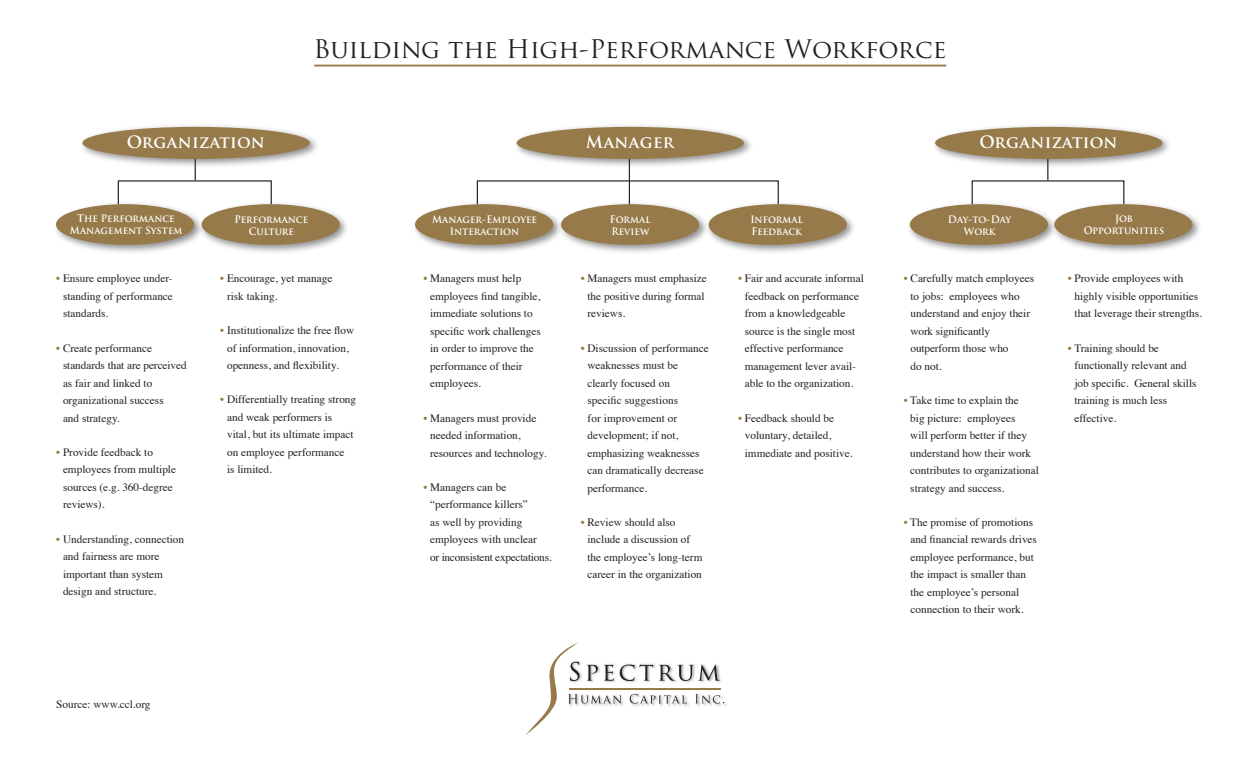
<style>
.page{position:relative;width:1260px;height:765px;background:#fff}
.page>*{position:absolute;margin:0;border:0;box-sizing:border-box;transform-origin:0 0}
.t1{font:25px "Trajan Pro";color:#231f20}
.t2{font:700 16.62px "Trajan Pro";letter-spacing:.02em;color:#fff}
.body{font:11.25px/17.5px "Times";color:#231f20}
.t3{font:700 10.12px/12.1px "Trajan Pro";color:#fff;text-align:center;scale:.96 1}
.s1{color:#967a49}
</style>
<div class="page">
<hr style="left:314px;top:65px;width:632px;height:2px;background:#967a49">
<hr style="left:629px;top:156px;width:1px;height:54px;background:#231f20">
<div style="left:79px;top:123px;width:240px;height:46px;background:#231f20;opacity:.5"></div>
<div style="left:82px;top:127px;width:228px;height:32px;background:#967a49;border-radius:50%"></div>
<div style="left:513px;top:123px;width:240px;height:46px;background:#231f20;opacity:.5"></div>
<div style="left:517px;top:127px;width:227px;height:32px;background:#967a49;border-radius:50%"></div>
<div style="left:931px;top:123px;width:241px;height:46px;background:#231f20;opacity:.5"></div>
<div style="left:935px;top:127px;width:227px;height:32px;background:#967a49;border-radius:50%"></div>
<div style="left:52px;top:200px;width:151px;height:55px;background:#231f20;opacity:.5"></div>
<div style="left:56px;top:204px;width:138px;height:41px;background:#967a49;border-radius:50%"></div>
<div style="left:411px;top:200px;width:152px;height:55px;background:#231f20;opacity:.5"></div>
<div style="left:415px;top:204px;width:138px;height:41px;background:#967a49;border-radius:50%"></div>
<div style="left:906px;top:200px;width:151px;height:55px;background:#231f20;opacity:.5"></div>
<div style="left:910px;top:204px;width:138px;height:41px;background:#967a49;border-radius:50%"></div>
<div style="left:198px;top:200px;width:151px;height:55px;background:#231f20;opacity:.5"></div>
<div style="left:202px;top:204px;width:138px;height:41px;background:#967a49;border-radius:50%"></div>
<div style="left:705px;top:200px;width:151px;height:55px;background:#231f20;opacity:.5"></div>
<svg style="left:709px;top:204px;width:138px;height:41px;background:#a6906a"></svg>
<div style="left:557px;top:200px;width:151px;height:55px;background:#231f20;opacity:.5"></div>
<div style="left:561px;top:204px;width:138px;height:41px;background:#967a49;border-radius:50%"></div>
<div style="left:1051px;top:200px;width:151px;height:55px;background:#231f20;opacity:.5"></div>
<div style="left:1054px;top:204px;width:139px;height:41px;background:#967a49;border-radius:50%"></div>
<svg style="left:525px;top:643px;width:199px;height:92px"></svg>
<hr style="left:569px;top:688px;width:151px;height:1px;background:#967a49">
<p class="t1" style="left:313px;top:33px;width:635px">Building the High-Performance Workforce</p>
<p class="t2" style="left:127px;top:132px;width:139px">Organization</p>
<p class="t2" style="left:586px;top:132px;width:90px">Manager</p>
<p class="t2" style="left:979px;top:132px;width:139px">Organization</p>
<p class="t3" style="left:70px;top:212px;width:119px">The Performance<br>Management System</p>
<p class="t3" style="left:432px;top:213px;width:111px">Manager-Employee<br>Interaction</p>
<p class="t3" style="left:948px;top:213px;width:68px">Day-to-Day<br>Work</p>
<p class="t3" style="left:610px;top:213px;width:44px;text-align:left">Formal<br>Review</p>
<p class="t3" style="left:1084px;top:212px;width:85px">Job<br>Opportunities</p>
<p class="t3" style="left:234px;top:213px;width:78px">Performance<br>Culture</p>
<p class="t3" style="left:750px;top:213px;width:56px;text-align:left">Informal<br>Feedback</p>
<p class="body" style="left:63px;top:269px;width:111px;text-align:justify;text-indent:-7px"><span class="s1">•</span> Ensure employee under&shy;standing of performance standards.</p>
<p class="body" style="left:63px;top:338px;width:125px;text-indent:-7px"><span class="s1">•</span> Create performance standards that are perceived as fair and linked to organizational success<br>and strategy.</p>
<p class="body" style="left:63px;top:442px;width:115px;text-indent:-7px"><span class="s1">•</span> Provide feedback to employees from multiple sources (e.g. 360-degree reviews).</p>
<p class="body" style="left:63px;top:529px;width:123px;text-indent:-7px"><span class="s1">•</span> Understanding, connection and fairness are more important than system design and structure.</p>
<p class="body" style="left:227px;top:269px;width:107px;text-indent:-7px"><span class="s1">•</span> Encourage, yet manage risk taking.</p>
<p class="body" style="left:227px;top:321px;width:129px;text-indent:-7px"><span class="s1">•</span> Institutionalize the free flow of information, innovation, openness, and flexibility.</p>
<p class="body" style="left:227px;top:390px;width:131px;text-indent:-7px"><span class="s1">•</span> Differentially treating strong and weak performers is vital, but its ultimate impact on employee performance<br>is limited.</p>
<p class="body" style="left:56px;top:694px;width:96px">Source: www.ccl.org</p>
<p class="body" style="left:430px;top:269px;width:112px;text-indent:-7px"><span class="s1">•</span> Managers must help employees find tangible, immediate solutions to specific work challenges in order to improve the performance of their employees.</p>
<p class="body" style="left:430px;top:408px;width:118px;text-indent:-7px"><span class="s1">•</span> Managers must provide needed information, resources and technology.</p>
<p class="body" style="left:430px;top:477px;width:123px;text-indent:-7px"><span class="s1">•</span> Managers can be “performance killers”<br>as well by providing employees with unclear<br>or inconsistent expectations.</p>
<p class="body" style="left:587px;top:269px;width:121px;text-indent:-7px"><span class="s1">•</span> Managers must emphasize the positive during formal reviews.</p>
<p class="body" style="left:587px;top:338px;width:123px;text-indent:-7px"><span class="s1">•</span> Discussion of performance weaknesses must be clearly focused on<br>specific suggestions<br>for improvement or development; if not, emphasizing weaknesses can dramatically decrease performance.</p>
<p class="body" style="left:587px;top:512px;width:116px;text-indent:-7px"><span class="s1">•</span> Review should also include a discussion of the employee’s long-term career in the organization</p>
<p class="body" style="left:745px;top:269px;width:121px;text-indent:-7px"><span class="s1">•</span> Fair and accurate informal feedback on performance from a knowledgeable source is the single most effective performance management lever avail&shy;able to the organization.</p>
<p class="body" style="left:745px;top:408px;width:109px;text-indent:-7px"><span class="s1">•</span> Feedback should be voluntary, detailed, immediate and positive.</p>
<p class="body" style="left:911px;top:269px;width:125px;text-indent:-7px"><span class="s1">•</span> Carefully match employees to jobs: employees who understand and enjoy their work significantly outperform those who<br>do not.</p>
<p class="body" style="left:910px;top:391px;width:130px;text-indent:-7px"><span class="s1">•</span> Take time to explain the<br>big picture: employees<br>will perform better if they understand how their work contributes to organizational strategy and success.</p>
<p class="body" style="left:911px;top:512px;width:128px;text-indent:-7px"><span class="s1">•</span> The promise of promotions and financial rewards drives employee performance, but the impact is smaller than the employee’s personal connection to their work.</p>
<p class="body" style="left:1075px;top:269px;width:129px;text-indent:-7px"><span class="s1">•</span> Provide employees with highly visible opportunities that leverage their strengths.</p>
<p class="body" style="left:1074px;top:338px;width:124px;text-indent:-7px"><span class="s1">•</span> Training should be functionally relevant and job specific. General skills training is much less effective.</p>
</div>
